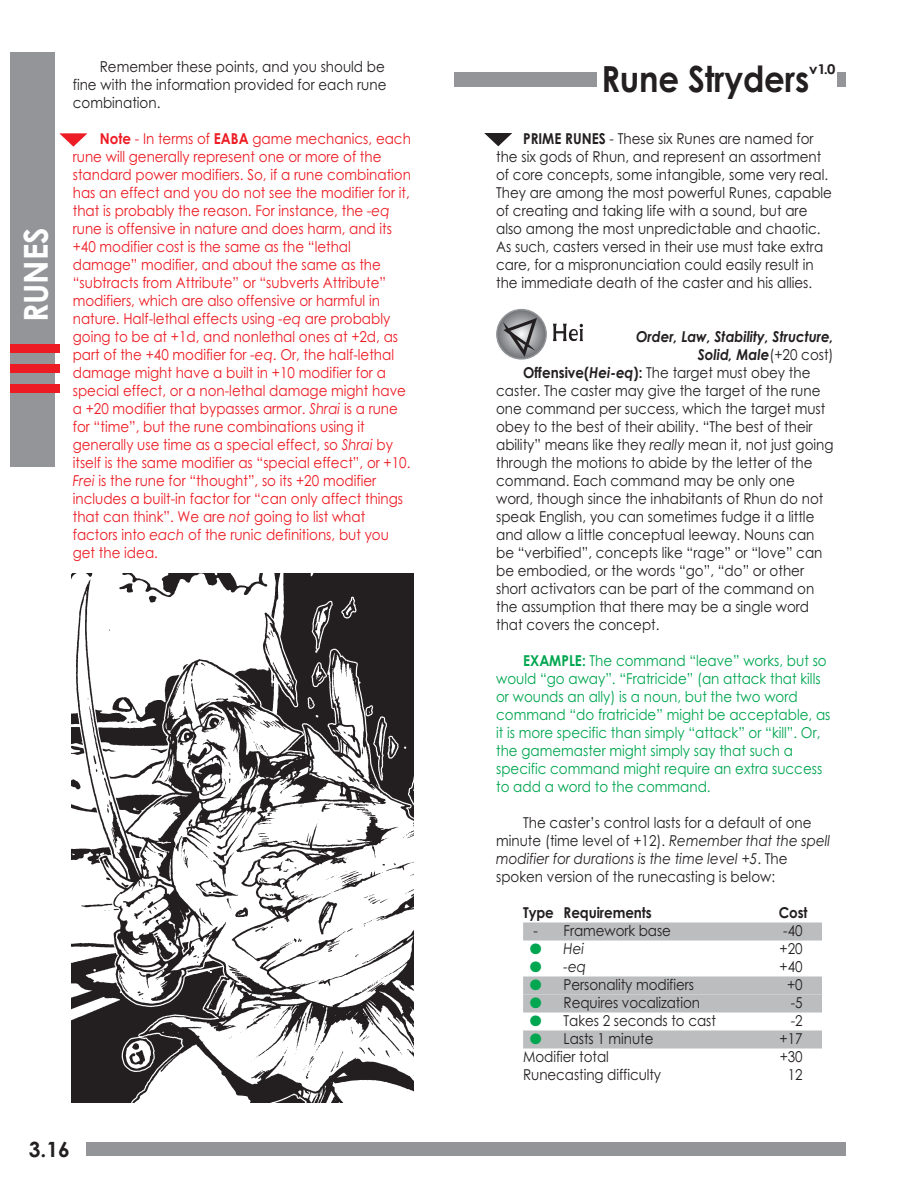
<style>
.page{position:relative;width:918px;height:1188px;background:#fff}
.page>*{position:absolute;margin:0;border:0;box-sizing:border-box;transform-origin:0 0}
.t1{font:700 36px "Century Gothic";letter-spacing:-.005em;color:#231f20;scale:.9 1}
.t2{font:700 33px "Century Gothic";letter-spacing:-.005em;color:#fff;scale:.96 1}
.t3{font:700 21px "Century Gothic";color:#231f20}
.t4{font:15px/18px "Century Gothic";color:#231f20;scale:.9 1}
.t5{font:15px/18px "Century Gothic";color:#ed1c24;scale:.9 1}
.t6{font:15px/18px "Century Gothic";color:#00a650;scale:.9 1}
.t7{font:italic 700 15px "Century Gothic";color:#231f20;scale:.9 1}
.t8{font:700 15px "Century Gothic";letter-spacing:-.005em;color:#231f20;scale:.9 1}
.t9{font:italic 15px "Century Gothic";color:#231f20;scale:.9 1}
.t10{font:700 13.5px "Century Gothic";color:#231f20;scale:1.1 1}
.s1{font-weight:700}
.s2{font-style:italic}
.s3{font-weight:400;font-style:normal}
.s4{font-weight:700;font-style:italic}
.s5{color:#00a650}
</style>
<div class="page">
<div style="left:87px;top:1128px;width:759px;height:28px;background:#939598"></div>
<div style="left:87px;top:1128px;width:759px;height:14px;background:#fff"></div>
<div style="left:523px;top:922px;width:299px;height:14px;background:#bbbdbf"></div>
<hr style="left:523px;top:936px;width:299px;height:4px;background:#bbbdbf">
<div style="left:523px;top:976px;width:299px;height:14px;background:#bbbdbf"></div>
<hr style="left:523px;top:990px;width:299px;height:4px;background:#bbbdbf">
<div style="left:523px;top:994px;width:299px;height:14px;background:#bbbdbf"></div>
<hr style="left:523px;top:1008px;width:299px;height:4px;background:#bbbdbf">
<div style="left:523px;top:1030px;width:299px;height:14px;background:#bbbdbf"></div>
<hr style="left:523px;top:1044px;width:299px;height:4px;background:#bbbdbf">
<svg style="left:553px;top:324px;width:30px;height:17px"></svg>
<svg style="left:496px;top:309px;width:51px;height:51px"></svg>
<div style="left:454px;top:72px;width:392px;height:15px;background:#939598"></div>
<div style="left:597px;top:54px;width:240px;height:54px;background:#fff"></div>
<div style="left:10px;top:52px;width:44px;height:415px;background:#939598"></div>
<div style="left:10px;top:385px;width:50px;height:8px;background:#ed1c24"></div>
<div style="left:10px;top:365px;width:50px;height:8px;background:#ed1c24"></div>
<div style="left:10px;top:344px;width:50px;height:9px;background:#ed1c24"></div>
<svg style="left:59px;top:133px;width:28px;height:14px"></svg>
<svg style="left:484px;top:133px;width:28px;height:13px"></svg>
<img style="left:71px;top:573px;width:343px;height:529px">
<h2 class="t2" style="left:24px;top:322px;width:100px;rotate:-90deg">RUNES</h2>
<p class="t4" style="left:73px;top:59px;width:350px;text-align:justify;text-indent:27px">Remember these points, and you should be fine with the information provided for each rune combination.</p>
<p class="t5" style="left:73px;top:131px;width:377px;text-indent:27px"><span class="s1">Note</span> - In terms of <span class="s1">EABA</span> game mechanics, each rune will generally represent one or more of the standard power modifiers. So, if a rune combination has an effect and you do not see the modifier for it, that is probably the reason. For instance, the <span class="s2">-eq </span>rune is offensive in nature and does harm, and its +40 modifier cost is the same as the “lethal damage” modifier, and about the same as the “subtracts from Attribute” or “subverts Attribute” modifiers, which are also offensive or harmful in nature. Half-lethal effects using <span class="s2">-eq</span> are probably going to be at +1d, and nonlethal ones at +2d, as part of the +40 modifier for <span class="s2">-eq</span>. Or, the half-lethal damage might have a built in +10 modifier for a special effect, or a non-lethal damage might have a +20 modifier that bypasses armor. <span class="s2">Shrai</span> is a rune for “time”, but the rune combinations using it generally use time as a special effect, so <span class="s2">Shrai</span> by itself is the same modifier as “special effect”, or +10.<br><span class="s2">Frei</span> is the rune for “thought”, so its +20 modifier includes a built-in factor for “can only affect things that can think”. We are <span class="s2">not</span> going to list what factors into <span class="s2">each</span> of the runic definitions, but you get the idea.</p>
<p class="t4" style="left:496px;top:131px;width:375px;text-indent:27px"><span class="s1">PRIME RUNES</span> - These six Runes are named for the six gods of Rhun, and represent an assortment of core concepts, some intangible, some very real.<br>They are among the most powerful Runes, capable of creating and taking life with a sound, but are also among the most unpredictable and chaotic.<br>As such, casters versed in their use must take extra care, for a mispronunciation could easily result in the immediate death of the caster and his allies.</p>
<h1 class="t1" style="left:601px;top:65px;width:233px">Rune Stryders</h1>
<p class="t10" style="left:809px;top:64px;width:25px">v1.0</p>
<p class="t7" style="left:636px;top:331px;width:221px">Order, Law, Stability, Structure,</p>
<p class="t7" style="left:698px;top:349px;width:152px">Solid, Male<span class="s3">(+20 cost)</span></p>
<p class="t4" style="left:523px;top:365px;width:321px"><span class="s1">Offensive(</span><span class="s4">Hei-eq</span><span class="s1">):</span> The target must obey the</p>
<p class="t4" style="left:496px;top:383px;width:362px">caster. The caster may give the target of the rune</p>
<p class="t4" style="left:496px;top:401px;width:367px">one command per success, which the target must</p>
<p class="t4" style="left:496px;top:419px;width:353px">obey to the best of their ability. “The best of their</p>
<p class="t4" style="left:496px;top:437px;width:376px">ability” means like they <span class="s2">really</span> mean it, not just going</p>
<p class="t4" style="left:496px;top:455px;width:353px">through the motions to abide by the letter of the</p>
<p class="t4" style="left:496px;top:473px;width:333px">command. Each command may be only one</p>
<p class="t4" style="left:496px;top:491px;width:365px">word, though since the inhabitants of Rhun do not</p>
<p class="t4" style="left:496px;top:509px;width:355px">speak English, you can sometimes fudge it a little</p>
<p class="t4" style="left:496px;top:527px;width:355px">and allow a little conceptual leeway. Nouns can</p>
<p class="t4" style="left:496px;top:545px;width:364px">be “verbified”, concepts like “rage” or “love” can</p>
<p class="t4" style="left:496px;top:563px;width:344px">be embodied, or the words “go”, “do” or other</p>
<p class="t4" style="left:496px;top:581px;width:355px">short activators can be part of the command on</p>
<p class="t4" style="left:496px;top:599px;width:349px">the assumption that there may be a single word</p>
<p class="t4" style="left:496px;top:617px;width:183px">that covers the concept.</p>
<p class="t6" style="left:496px;top:653px;width:373px;text-indent:27px"><span class="s1">EXAMPLE:</span> The command “leave” works, but so would “go away”. “Fratricide” (an attack that kills or wounds an ally) is a noun, but the two word command “do fratricide” might be acceptable, as it is more specific than simply “attack” or “kill”. Or, the gamemaster might simply say that such a specific command might require an extra success to add a word to the command.</p>
<p class="t4" style="left:496px;top:815px;width:373px;text-indent:27px">The caster’s control lasts for a default of one minute (time level of +12). <span class="s2">Remember that the spell modifier for durations is the time level +5</span>. The spoken version of the runecasting is below:</p>
<p class="t8" style="left:523px;top:907px;width:145px">Type Requirements</p>
<p class="t8" style="left:779px;top:907px;width:34px">Cost</p>
<p class="t4" style="left:534px;top:923px;width:154px">- Framework base</p>
<p class="t4" style="left:783px;top:923px;width:23px">-40</p>
<p class="t9" style="left:530px;top:943px;width:62px"><span class="s5">●</span> Hei</p>
<p class="t4" style="left:780px;top:941px;width:27px">+20</p>
<p class="t9" style="left:530px;top:961px;width:64px"><span class="s5">●</span> -eq</p>
<p class="t4" style="left:780px;top:959px;width:27px">+40</p>
<p class="t4" style="left:530px;top:977px;width:184px"><span class="s5">●</span> Personality modifiers</p>
<p class="t4" style="left:787px;top:977px;width:19px">+0</p>
<p class="t4" style="left:530px;top:995px;width:191px"><span class="s5">●</span> Requires vocalization</p>
<p class="t4" style="left:791px;top:995px;width:15px">-5</p>
<p class="t4" style="left:530px;top:1013px;width:208px"><span class="s5">●</span> Takes 2 seconds to cast</p>
<p class="t4" style="left:791px;top:1013px;width:15px">-2</p>
<p class="t4" style="left:530px;top:1031px;width:139px"><span class="s5">●</span> Lasts 1 minute</p>
<p class="t4" style="left:780px;top:1031px;width:27px">+17</p>
<p class="t4" style="left:523px;top:1049px;width:97px">Modifier total</p>
<p class="t4" style="left:780px;top:1049px;width:27px">+30</p>
<p class="t4" style="left:523px;top:1067px;width:155px">Runecasting difficulty</p>
<p class="t4" style="left:788px;top:1067px;width:18px">12</p>
<h3 class="t3" style="left:29px;top:1141px;width:42px">3.16</h3>
</div>
